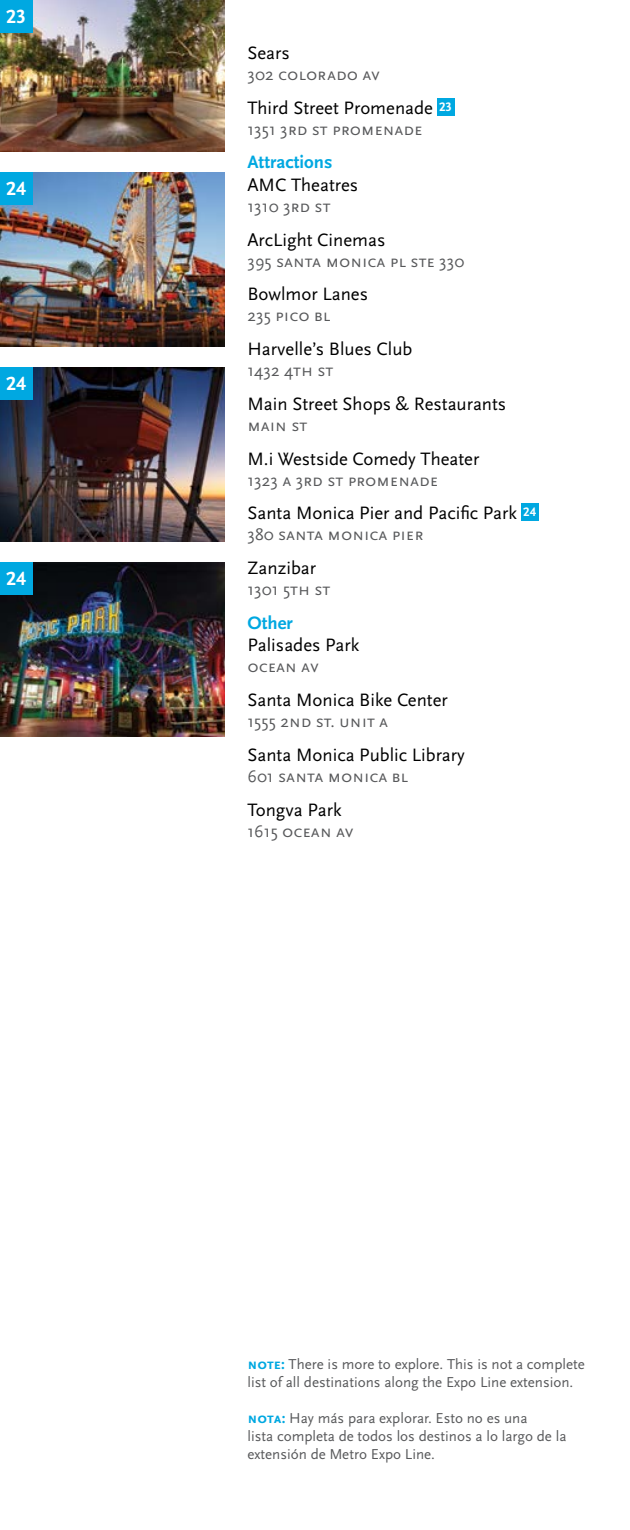
<style>
.page{position:relative;width:630px;height:1530px;background:#fff}
.page>*{position:absolute;margin:0;border:0;box-sizing:border-box;transform-origin:0 0}
.t1{font:700 20.25px "Scala Sans Caps";color:#fff}
.t2{font:18.75px "Scala Sans";color:#000}
.t3{font:700 18.75px "Scala Sans";color:#00a8e1}
.t4{font:17.5px "Scala Sans Caps";color:#58595b}
.t5{font:15px/18px "Scala Sans";color:#58595b}
.t6{font:700 13px "Scala Sans Caps";color:#fff}
.s1{font-family:"Scala Sans Caps";font-weight:700;color:#00a8e1}
</style>
<div class="page">
<img style="left:0;top:0;width:225px;height:152px">
<img style="left:0;top:172px;width:225px;height:175px">
<img style="left:0;top:367px;width:225px;height:174px">
<img style="left:0;top:562px;width:225px;height:174px">
<div style="left:0;top:0;width:32px;height:32px;background:#00a8e1"></div>
<div style="left:0;top:172px;width:32px;height:33px;background:#00a8e1"></div>
<div style="left:0;top:367px;width:32px;height:33px;background:#00a8e1"></div>
<div style="left:0;top:562px;width:32px;height:32px;background:#00a8e1"></div>
<div style="left:437px;top:98px;width:17px;height:17px;background:#00a8e1"></div>
<div style="left:521px;top:503px;width:17px;height:17px;background:#00a8e1"></div>
<p class="t1" style="left:6px;top:5px;width:22px">23</p>
<p class="t1" style="left:6px;top:177px;width:22px">24</p>
<p class="t1" style="left:6px;top:372px;width:22px">24</p>
<p class="t1" style="left:6px;top:567px;width:22px">24</p>
<p class="t2" style="left:248px;top:43px;width:44px">Sears</p>
<p class="t4" style="left:248px;top:65px;width:134px">302 colorado av</p>
<p class="t2" style="left:248px;top:97px;width:187px">Third Street Promenade</p>
<p class="t4" style="left:248px;top:120px;width:177px">1351 3rd st promenade</p>
<p class="t3" style="left:248px;top:152px;width:87px">Attractions</p>
<p class="t2" style="left:248px;top:175px;width:112px">AMC Theatres</p>
<p class="t4" style="left:248px;top:197px;width:85px">1310 3rd st</p>
<p class="t2" style="left:248px;top:229px;width:139px">ArcLight Cinemas</p>
<p class="t4" style="left:248px;top:252px;width:218px">395 santa monica pl ste 330</p>
<p class="t2" style="left:248px;top:284px;width:122px">Bowlmor Lanes</p>
<p class="t4" style="left:248px;top:306px;width:84px">235 pico bl</p>
<p class="t2" style="left:248px;top:339px;width:166px">Harvelle’s Blues Club</p>
<p class="t4" style="left:248px;top:361px;width:87px">1432 4th st</p>
<p class="t2" style="left:248px;top:394px;width:260px">Main Street Shops &amp; Restaurants</p>
<p class="t4" style="left:248px;top:416px;width:61px">main st</p>
<p class="t2" style="left:248px;top:448px;width:233px">M.i Westside Comedy Theater</p>
<p class="t4" style="left:248px;top:471px;width:192px">1323 a 3rd st promenade</p>
<p class="t2" style="left:248px;top:503px;width:271px">Santa Monica Pier and Pacific Park</p>
<p class="t4" style="left:248px;top:525px;width:177px">380 santa monica pier</p>
<p class="t2" style="left:248px;top:558px;width:70px">Zanzibar</p>
<p class="t4" style="left:248px;top:580px;width:84px">1301 5th st</p>
<p class="t3" style="left:248px;top:613px;width:47px">Other</p>
<p class="t2" style="left:248px;top:635px;width:113px">Palisades Park</p>
<p class="t4" style="left:248px;top:657px;width:73px">ocean av</p>
<p class="t2" style="left:248px;top:690px;width:202px">Santa Monica Bike Center</p>
<p class="t4" style="left:248px;top:712px;width:142px">1555 2nd st. unit a</p>
<p class="t2" style="left:248px;top:745px;width:219px">Santa Monica Public Library</p>
<p class="t4" style="left:248px;top:767px;width:162px">601 santa monica bl</p>
<p class="t2" style="left:248px;top:799px;width:96px">Tongva Park</p>
<p class="t4" style="left:248px;top:822px;width:108px">1615 ocean av</p>
<p class="t6" style="left:439px;top:99px;width:14px">23</p>
<p class="t6" style="left:523px;top:504px;width:14px">24</p>
<p class="t5" style="left:248px;top:1356px;width:339px"><span class="s1">note:</span> There is more to explore. This is not a complete list of all destinations along the Expo Line extension.</p>
<p class="t5" style="left:248px;top:1410px;width:320px"><span class="s1">nota:</span> Hay más para explorar. Esto no es una<br>lista completa de todos los destinos a lo largo de la extensión de Metro Expo Line.</p>
</div>
